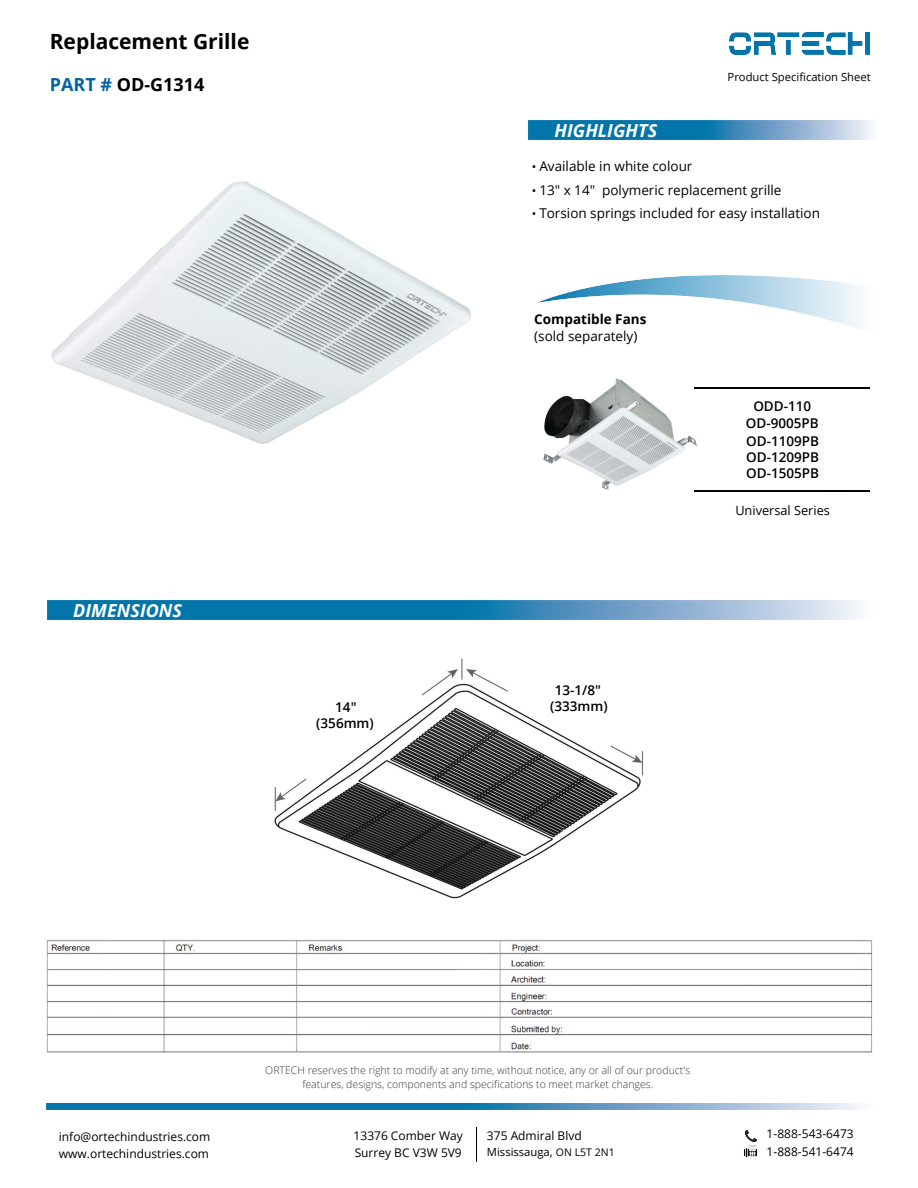
<style>
.page{position:relative;width:918px;height:1188px;background:#fff}
.page>*{position:absolute;margin:0;border:0;box-sizing:border-box;transform-origin:0 0}
.t1{font:700 21px "Open Sans";color:#000}
.t2{font:italic 700 18px "Open Sans";color:#fff}
.t3{font:700 18px "Open Sans";color:#000}
.t4{font:13.5px "Open Sans";color:#000}
.t5{font:600 13.5px/16.8px "Open Sans";color:#000;text-align:center}
.t6{font:700 13.5px "Open Sans";color:#000}
.t7{font:12.75px "Open Sans";color:#000}
.t8{font:12px/18px "Open Sans";color:#000}
.t9{font:11.25px "Open Sans";color:#000}
.t10{font:300 10.5px/14.7px "Open Sans";color:#393939;text-align:center}
.s1{font-style:inherit}
.s2{color:#04629a}
.s3{font-size:12px}
.s4{font-size:10.5px}
</style>
<div class="page">
<img style="left:51px;top:181px;width:420px;height:263px">
<img style="left:543px;top:378px;width:169px;height:114px">
<img style="left:695px;top:491px;width:175px;height:1px">
<img style="left:695px;top:387px;width:175px;height:1px">
<img style="left:274px;top:658px;width:370px;height:241px">
<img style="left:528px;top:120px;width:343px;height:20px">
<img style="left:538px;top:276px;width:323px;height:53px">
<img style="left:47px;top:600px;width:813px;height:19px">
<img style="left:729px;top:33px;width:141px;height:22px">
<svg style="left:744px;top:1130px;width:13px;height:27px"></svg>
<img style="left:46px;top:1103px;width:814px;height:6px">
<img style="left:476px;top:1128px;width:1px;height:34px">
<img style="left:46px;top:940px;width:827px;height:113px">
<h1 class="t1" style="left:50px;top:26px;width:201px">Replacement Grill<span class="s1">e</span></h1>
<h2 class="t3" style="left:50px;top:72px;width:156px"><span class="s2">PART #</span> OD-G1314</h2>
<h2 class="t2" style="left:73px;top:598px;width:110px">DIMENSIONS</h2>
<p class="t5" style="left:316px;top:699px;width:59px;line-height:16.2px">14" (356mm)</p>
<p class="t9" style="left:728px;top:70px;width:145px">Product Specification Sheet</p>
<h2 class="t2" style="left:555px;top:118px;width:104px">HIGHLIGHTS</h2>
<p class="t4" style="left:532px;top:157px;width:162px"><span class="s3">•</span> Available in white colour</p>
<p class="t4" style="left:532px;top:180px;width:251px"><span class="s3">•</span> 13" x 14" polymeric replacement grille</p>
<p class="t4" style="left:532px;top:204px;width:290px"><span class="s3">•</span> Torsion springs included for easy installation</p>
<p class="t6" style="left:534px;top:310px;width:114px">Compatible Fans</p>
<p class="t4" style="left:534px;top:327px;width:105px">(sold separately)</p>
<p class="t5" style="left:550px;top:682px;width:59px;line-height:16.2px">13-1/8" (333mm)</p>
<p class="t5" style="left:746px;top:397px;width:75px">ODD-110<br>OD-9005PB<br>OD-1109PB<br>OD-1209PB<br>OD-1505PB</p>
<p class="t7" style="left:735px;top:502px;width:96px">Universal Series</p>
<p class="t10" style="left:265px;top:1062px;width:426px">ORTECH reserves the right to modify at any time, without notice, any or all of our product's features, designs, components and specifications to meet market changes.</p>
<p class="t8" style="left:354px;top:1126px;width:111px">13376 Comber Way<br>Surrey BC V3W 5V9</p>
<p class="t8" style="left:59px;top:1128px;width:153px;line-height:16.8px">info@ortechindustries.com www.ortechindustries.com</p>
<p class="t8" style="left:487px;top:1126px;width:96px">375 Admiral Blvd</p>
<p class="t9" style="left:487px;top:1145px;width:129px">Mississauga<span class="s3">,</span> <span class="s4">ON L5T 2N1</span></p>
<p class="t8" style="left:767px;top:1125px;width:89px">1-888-543-6473<br>1-888-541-6474</p>
</div>
